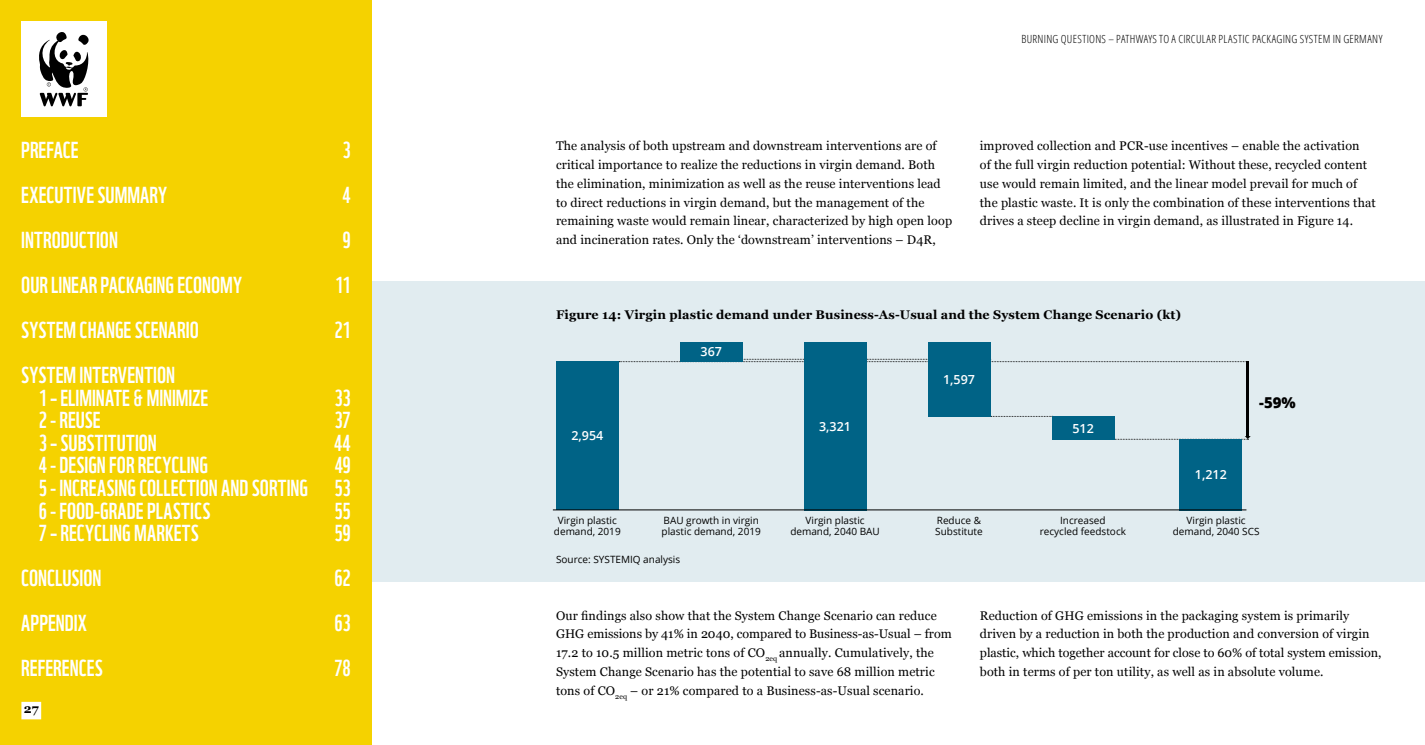
<style>
.page{position:relative;width:1425px;height:745px;background:#fff}
.page>*{position:absolute;margin:0;border:0;box-sizing:border-box;transform-origin:0 0}
.t1{font:22.5px/22.5px "WWF";letter-spacing:.005em;color:#fff}
.t2{font:800 15px "Open Sans";color:#000}
.fließ_EN_sr{font:12.5px/18.8px "Georgia";letter-spacing:.01em;color:#000}
.Fließ_Bold_EN_sr{font:700 12.5px "Georgia";letter-spacing:.01em;color:#000}
.t3{font:600 12.5px "Open Sans";color:#fff}
.bold{font:700 12.5px "Georgia";color:#000}
.t4{font:300 condensed 11.25px "Open Sans";letter-spacing:.025em;color:#000}
.Source_EN_sr{font:10px/11.1px "Open Sans";color:#000;text-align:center}
</style>
<div class="page">
<div style="left:0;top:0;width:372px;height:744px;background:#f5d200"></div>
<div style="left:372px;top:281px;width:1052px;height:300px;background:#e1ecf0"></div>
<svg style="left:618px;top:359px;width:630px;height:3px"></svg>
<svg style="left:990px;top:416px;width:62px;height:1px"></svg>
<hr style="left:1246px;top:362px;width:3px;height:75px;background:#000">
<svg style="left:1114px;top:436px;width:136px;height:3px"></svg>
<div style="left:556px;top:361px;width:62px;height:148px;background:#006386"></div>
<div style="left:680px;top:341px;width:62px;height:20px;background:#006386"></div>
<div style="left:928px;top:341px;width:62px;height:75px;background:#006386"></div>
<div style="left:804px;top:341px;width:62px;height:169px;background:#006386"></div>
<div style="left:1179px;top:438px;width:62px;height:72px;background:#006386"></div>
<div style="left:1052px;top:416px;width:62px;height:23px;background:#006386"></div>
<hr style="left:553px;top:509px;width:693px;height:1px;background:#000">
<div style="left:21px;top:21px;width:85px;height:96px;background:#fff"></div>
<svg style="left:39px;top:32px;width:50px;height:74px"></svg>
<div style="left:21px;top:701px;width:20px;height:18px;background:#fff"></div>
<h1 class="t1" style="left:21px;top:136px;width:59px">PREFACE</h1>
<h1 class="t1" style="left:342px;top:136px;width:10px">3</h1>
<h1 class="t1" style="left:21px;top:181px;width:147px">EXECUTIVE SUMMARY</h1>
<h1 class="t1" style="left:342px;top:181px;width:10px">4</h1>
<h1 class="t1" style="left:21px;top:226px;width:98px">INTRODUCTION</h1>
<h1 class="t1" style="left:342px;top:226px;width:10px">9</h1>
<h1 class="t1" style="left:21px;top:271px;width:222px">OUR LINEAR PACKAGING ECONOMY</h1>
<h1 class="t1" style="left:335px;top:271px;width:17px">11</h1>
<h1 class="t1" style="left:21px;top:316px;width:179px">SYSTEM CHANGE SCENARIO</h1>
<h1 class="t1" style="left:334px;top:316px;width:18px">21</h1>
<h1 class="t1" style="left:39px;top:361px;width:171px;text-indent:-18px">SYSTEM INTERVENTION<br>1 – ELIMINATE &amp; MINIMIZE</h1>
<h1 class="t1" style="left:334px;top:384px;width:18px">33</h1>
<h1 class="t1" style="left:39px;top:406px;width:63px">2 - REUSE</h1>
<h1 class="t1" style="left:334px;top:406px;width:18px">37</h1>
<h1 class="t1" style="left:39px;top:429px;width:120px">3 – SUBSTITUTION</h1>
<h1 class="t1" style="left:334px;top:429px;width:18px">44</h1>
<h1 class="t1" style="left:39px;top:451px;width:171px">4 - DESIGN FOR RECYCLING</h1>
<h1 class="t1" style="left:39px;top:451px;width:314px;text-align:justify;text-indent:296px">49<br>5 - INCREASING COLLECTION AND SORTING 53<br>6 - FOOD-GRADE PLASTICS</h1>
<h1 class="t1" style="left:334px;top:496px;width:18px">55</h1>
<h1 class="t1" style="left:39px;top:519px;width:161px">7 – RECYCLING MARKETS</h1>
<h1 class="t1" style="left:334px;top:519px;width:18px">59</h1>
<h1 class="t1" style="left:21px;top:564px;width:82px">CONCLUSION</h1>
<h1 class="t1" style="left:334px;top:564px;width:18px">62</h1>
<h1 class="t1" style="left:21px;top:609px;width:67px">APPENDIX</h1>
<h1 class="t1" style="left:334px;top:609px;width:18px">63</h1>
<h1 class="t1" style="left:21px;top:654px;width:83px">REFERENCES</h1>
<h1 class="t1" style="left:334px;top:654px;width:18px">78</h1>
<p class="bold" style="left:24px;top:699px;width:16px">27</p>
<p class="t4" style="left:1021px;top:31px;width:362px">BURNING QUESTIONS – PATHWAYS TO A CIRCULAR PLASTIC PACKAGING SYSTEM IN GERMANY</p>
<p class="fließ_EN_sr" style="left:556px;top:136px;width:398px">The analysis of both upstream and downstream interventions are of critical importance to realize the reductions in virgin demand. Both the elimination, minimization as well as the reuse interventions lead to direct reductions in virgin demand, but the management of the remaining waste would remain linear, characterized by high open loop and incineration rates. Only the ‘downstream’ interventions – D4R,</p>
<p class="fließ_EN_sr" style="left:979px;top:136px;width:397px">improved collection and PCR-use incentives – enable the activation<br>of the full virgin reduction potential: Without these, recycled content use would remain limited, and the linear model prevail for much of the plastic waste. It is only the combination of these interventions that drives a steep decline in virgin demand, as illustrated in Figure 14.</p>
<p class="Fließ_Bold_EN_sr" style="left:556px;top:305px;width:626px">Figure 14: Virgin plastic demand under Business-As-Usual and the System Change Scenario (kt)</p>
<p class="t3" style="left:571px;top:427px;width:33px">2,954</p>
<p class="t3" style="left:700px;top:343px;width:23px">367</p>
<p class="t3" style="left:819px;top:417px;width:33px">3,321</p>
<p class="Source_EN_sr" style="left:554px;top:514px;width:68px">Virgin plastic demand, 2019</p>
<p class="Source_EN_sr" style="left:661px;top:514px;width:101px;text-align:left">BAU growth in virgin plastic demand, 2019</p>
<p class="Source_EN_sr" style="left:805px;top:514px;width:61px">Virgin plastic</p>
<p class="Source_EN_sr" style="left:790px;top:525px;width:91px">demand, 2040 BAU</p>
<p class="Source_EN_sr" style="left:556px;top:553px;width:126px">Source: SYSTEMIQ analysis</p>
<p class="t3" style="left:943px;top:370px;width:33px">1,597</p>
<p class="Source_EN_sr" style="left:936px;top:514px;width:46px">Reduce &amp;</p>
<p class="Source_EN_sr" style="left:935px;top:525px;width:49px">Substitute</p>
<p class="t3" style="left:1072px;top:419px;width:23px">512</p>
<p class="Source_EN_sr" style="left:1060px;top:514px;width:47px">Increased</p>
<p class="Source_EN_sr" style="left:1039px;top:525px;width:88px">recycled feedstock</p>
<p class="t3" style="left:1194px;top:466px;width:33px">1,212</p>
<p class="t2" style="left:1259px;top:390px;width:38px">-59%</p>
<p class="Source_EN_sr" style="left:1186px;top:514px;width:61px">Virgin plastic</p>
<p class="Source_EN_sr" style="left:1172px;top:525px;width:88px">demand, 2040 SCS</p>
<p class="fließ_EN_sr" style="left:556px;top:605px;width:397px">Our findings also show that the System Change Scenario can reduce GHG emissions by 41% in 2040, compared to Business-as-Usual – from 17.2 to 10.5 million metric tons of CO<sub>2eq</sub> annually. Cumulatively, the System Change Scenario has the potential to save 68 million metric tons of CO<sub>2eq</sub> – or 21% compared to a Business-as-Usual scenario.</p>
<p class="fließ_EN_sr" style="left:979px;top:605px;width:403px">Reduction of GHG emissions in the packaging system is primarily driven by a reduction in both the production and conversion of virgin plastic, which together account for close to 60% of total system emission, both in terms of per ton utility, as well as in absolute volume.</p>
</div>
